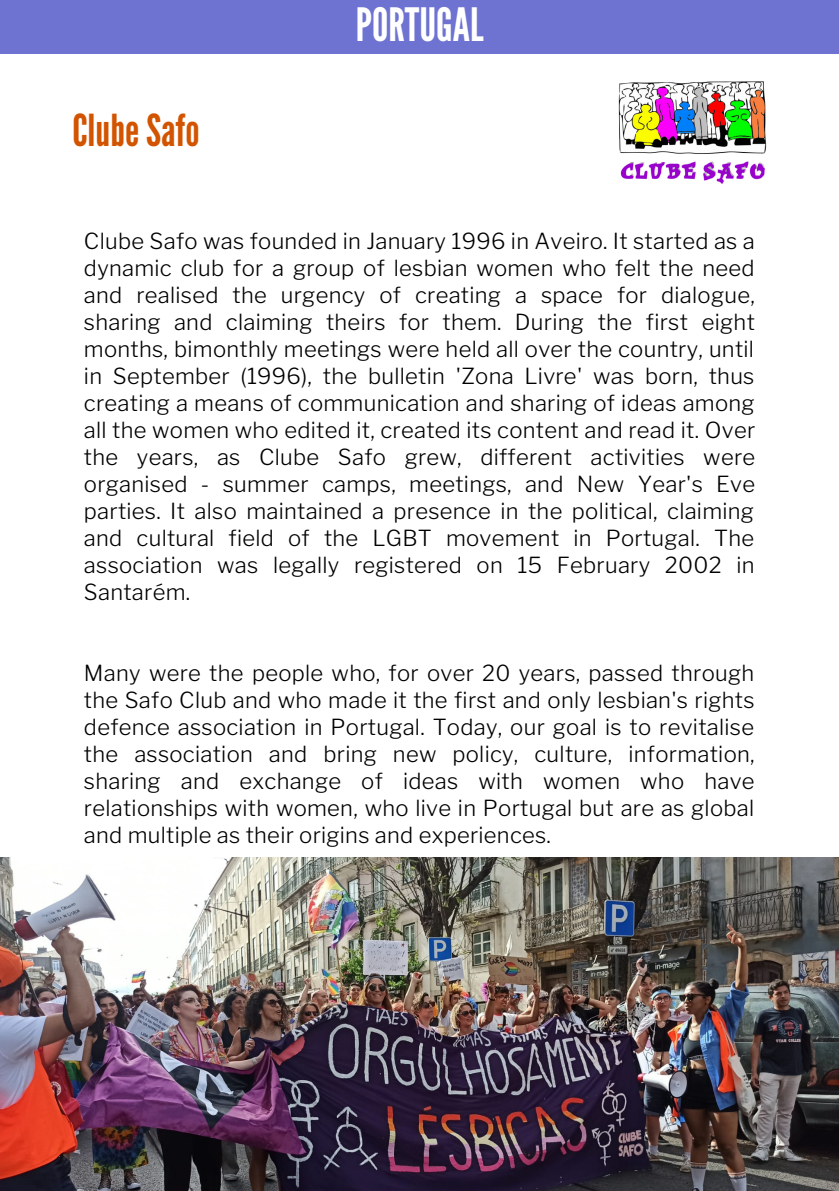
<style>
.page{position:relative;width:839px;height:1191px;background:#fff}
.page>*{position:absolute;margin:0;border:0;box-sizing:border-box;transform-origin:0 0}
.t1{font:46px "League Gothic";color:#fff}
.t2{font:44px "League Gothic";color:#d25400}
.t3{font:300 22px/27px "Libre Franklin";letter-spacing:.015em;color:#000;text-align:justify}
</style>
<div class="page">
<div style="left:0;top:0;width:838px;height:54px;background:#6e72d1"></div>
<img style="left:618px;top:81px;width:149px;height:103px">
<img style="left:0;top:857px;width:838px;height:334px">
<p class="t2" style="left:72px;top:105px;width:129px">ClubeSafo</p>
<p class="t1" style="left:356px;top:-2px;width:129px">PORTUGAL</p>
<p class="t3" style="left:84px;top:227px;width:672px">Clube Safo was founded in January 1996 in Aveiro. It started as a dynamic club for a group of lesbian women who felt the need and realised the urgency of creating a space for dialogue, sharing and claiming theirs for them. During the first eight months, bimonthly meetings were held all over the country, until in September (1996), the bulletin 'Zona Livre' was born, thus creating a means of communication and sharing of ideas among all the women who edited it, created its content and read it. Over the years, as Clube Safo grew, different activities were organised - summer camps, meetings, and New Year's Eve parties. It also maintained a presence in the political, claiming and cultural field of the LGBT movement in Portugal. The association was legally registered on 15 February 2002 in Santarém.</p>
<p class="t3" style="left:84px;top:659px;width:672px">Many were the people who, for over 20 years, passed through the Safo Club and who made it the first and only lesbian's rights defence association in Portugal. Today, our goal is to revitalise the association and bring new policy, culture, information, sharing and exchange of ideas with women who have relationships with women, who live in Portugal but are as global and multiple as their origins and experiences.</p>
</div>
